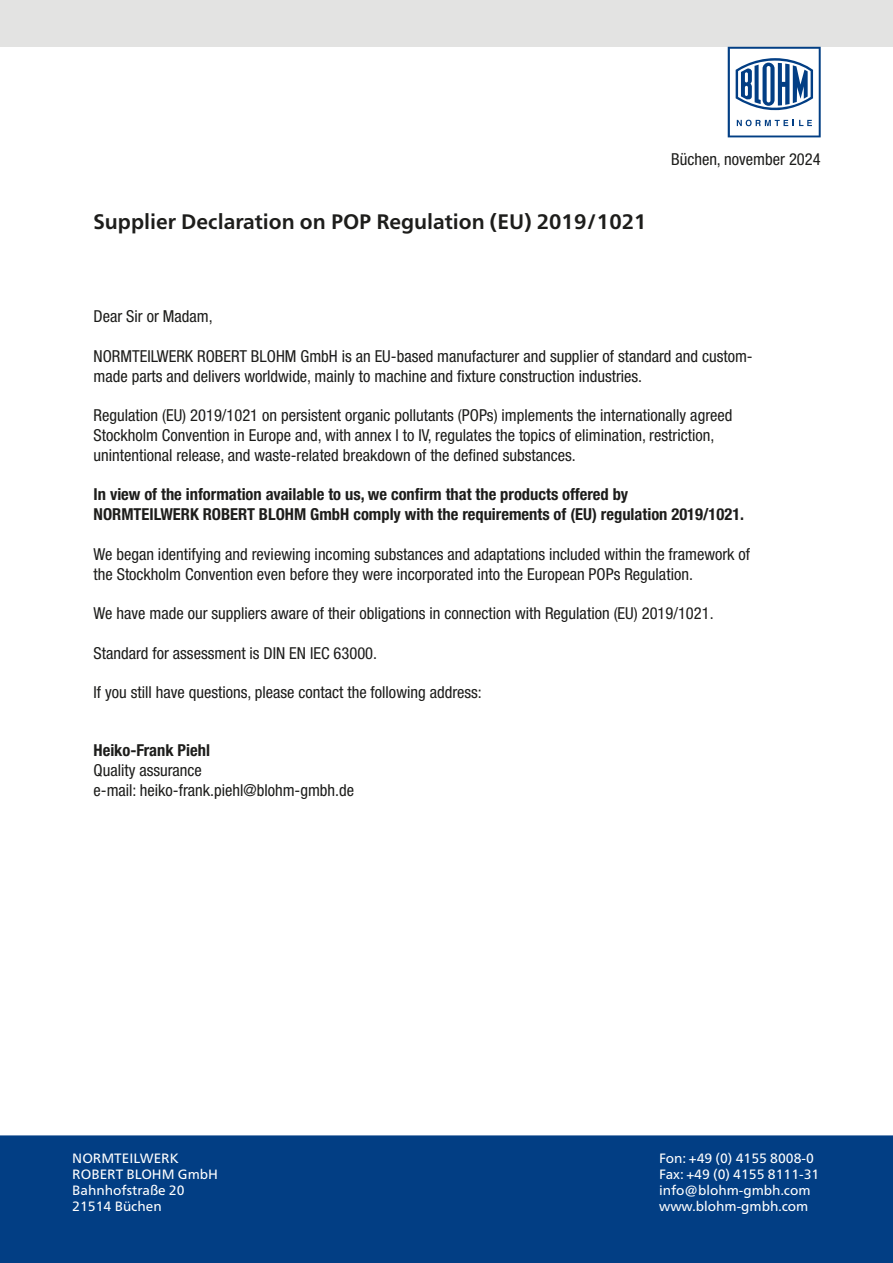
<style>
.page{position:relative;width:893px;height:1263px;background:#fff}
.page>*{position:absolute;margin:0;border:0;box-sizing:border-box;transform-origin:0 0}
.t1{font:700 21px "Frutiger Neue LTW1 G";color:#1d1d1b}
.t2{font:condensed 16.5px/19.8px "Helvetica Neue LTW1 G";color:#1d1d1b}
.t3{font:700 condensed 16.5px/19.8px "Helvetica Neue LTW1 G";color:#1d1d1b}
.t4{font:13.5px/16.2px "Frutiger Neue LTW1 G";color:#fff}
</style>
<div class="page">
<div style="left:0;top:1135px;width:893px;height:128px;background:#023e84"></div>
<div style="left:0;top:0;width:893px;height:47px;background:#e3e3e2"></div>
<svg style="left:728px;top:47px;width:93px;height:90px"></svg>
<p class="t1" style="left:94px;top:209px;width:554px">Supplier Declaration on POP Regulation (EU) 2019/1021</p>
<p class="t2" style="left:671px;top:149px;width:151px">Büchen, november 2024</p>
<p class="t2" style="left:94px;top:307px;width:121px">Dear Sir or Madam,</p>
<p class="t2" style="left:94px;top:346px;width:661px">NORMTEILWERK ROBERT BLOHM GmbH is an EU-based manufacturer and supplier of standard and custom&shy;made parts and delivers worldwide, mainly to machine and fixture construction industries.</p>
<p class="t2" style="left:94px;top:406px;width:640px">Regulation (EU) 2019/1021 on persistent organic pollutants (POPs) implements the internationally agreed<br>Stockholm Convention in Europe and, with annex I to IV, regulates the topics of elimination, restriction, unintentional release, and waste-related breakdown of the defined substances.</p>
<p class="t3" style="left:94px;top:485px;width:652px">In view of the information available to us, we confirm that the products offered by<br>NORMTEILWERK ROBERT BLOHM GmbH comply with the requirements of (EU) regulation 2019/1021.</p>
<p class="t2" style="left:94px;top:544px;width:658px">We began identifying and reviewing incoming substances and adaptations included within the framework of the Stockholm Convention even before they were incorporated into the European POPs Regulation.</p>
<p class="t2" style="left:94px;top:604px;width:622px">We have made our suppliers aware of their obligations in connection with Regulation (EU) 2019/1021.</p>
<p class="t2" style="left:94px;top:643px;width:285px">Standard for assessment is DIN EN IEC 63000.</p>
<p class="t2" style="left:94px;top:683px;width:390px">If you still have questions, please contact the following address:</p>
<p class="t3" style="left:94px;top:740px;width:118px">Heiko-Frank Piehl</p>
<p class="t2" style="left:94px;top:760px;width:262px">Quality assurance<br>e-mail: heiko-frank.piehl@blohm-gmbh.de</p>
<p class="t4" style="left:72px;top:1149px;width:147px">NORMTEILWERK<br>ROBERT BLOHM GmbH<br>Bahnhofstraße 20<br>21514 Büchen</p>
<p class="t4" style="left:659px;top:1149px;width:162px">Fon: +49 (0) 4155 8008-0<br>Fax: +49 (0) 4155 8111-31 info@blohm-gmbh.com www.blohm-gmbh.com</p>
</div>
